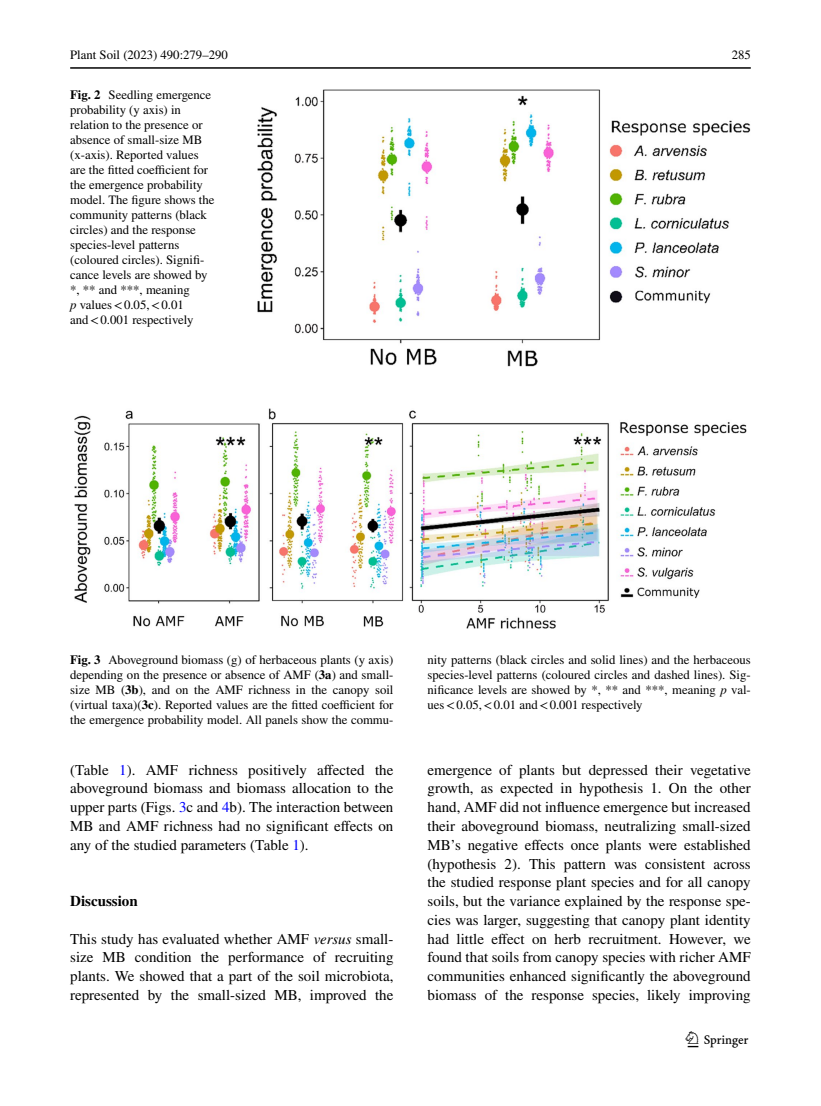
<style>
.page{position:relative;width:821px;height:1106px;background:#fff}
.page>*{position:absolute;margin:0;border:0;box-sizing:border-box;transform-origin:0 0}
.t1{font:22.5px "Springnew Regular 3";color:#000}
.t2{font:15px/18.8px "STIX";color:#000;text-align:justify}
.t3{font:700 15px "STIX";color:#000}
.t4{font:12.75px/15px "STIX";color:#000;text-align:justify}
.s1{font-weight:700}
.s2{font-style:italic}
.s3{color:#00f}
</style>
<div class="page">
<hr style="left:70px;top:67px;width:680px;height:2px;background:#000">
<img style="left:257px;top:89px;width:493px;height:278px">
<img style="left:74px;top:408px;width:672px;height:220px">
<p class="t4" style="left:70px;top:48px;width:159px">Plant Soil (2023) 490:279–290</p>
<p class="t4" style="left:731px;top:49px;width:21px">285</p>
<p class="t4" style="left:70px;top:88px;width:146px;text-align:left"><span class="s1">Fig. 2</span> Seedling emergence probability (y axis) in relation to the presence or absence of small-size MB (x-axis). Reported values are the fitted coefficient for the emergence probability model. The figure shows the community patterns (black circles) and the response species-level patterns (coloured circles). Signifi&shy;cance levels are showed by *, ** and ***, meaning<br><span class="s2">p</span> values&lt;0.05,&lt;0.01 and&lt;0.001 respectively</p>
<p class="t4" style="left:70px;top:653px;width:325px"><span class="s1">Fig. 3</span> Aboveground biomass (g) of herbaceous plants (y axis) depending on the presence or absence of AMF (<span class="s1">3a</span>) and small&shy;size MB (<span class="s1">3b</span>), and on the AMF richness in the canopy soil (virtual taxa)(<span class="s1">3c</span>). Reported values are the fitted coefficient for the emergence probability model. All panels show the commu-</p>
<p class="t4" style="left:427px;top:653px;width:325px">nity patterns (black circles and solid lines) and the herbaceous species-level patterns (coloured circles and dashed lines). Sig&shy;nificance levels are showed by *, ** and ***, meaning <span class="s2">p</span> val&shy;ues&lt;0.05,&lt;0.01 and&lt;0.001 respectively</p>
<p class="t2" style="left:70px;top:761px;width:325px">(Table <span class="s3">1</span>). AMF richness positively affected the aboveground biomass and biomass allocation to the upper parts (Figs. <span class="s3">3</span>c and <span class="s3">4</span>b). The interaction between MB and AMF richness had no significant effects on any of the studied parameters (Table <span class="s3">1</span>).</p>
<p class="t3" style="left:70px;top:892px;width:69px">Discussion</p>
<p class="t2" style="left:70px;top:930px;width:325px">This study has evaluated whether AMF <span class="s2">versus</span> small&shy;size MB condition the performance of recruiting plants. We showed that a part of the soil microbiota, represented by the small-sized MB, improved the</p>
<p class="t2" style="left:427px;top:761px;width:325px">emergence of plants but depressed their vegetative growth, as expected in hypothesis 1. On the other hand, AMF did not influence emergence but increased their aboveground biomass, neutralizing small-sized MB’s negative effects once plants were established (hypothesis 2). This pattern was consistent across the studied response plant species and for all canopy soils, but the variance explained by the response spe&shy;cies was larger, suggesting that canopy plant identity had little effect on herb recruitment. However, we found that soils from canopy species with richer AMF communities enhanced significantly the aboveground biomass of the response species, likely improving</p>
<h1 class="t1" style="left:687px;top:1031px;width:62px">1 3</h1>
</div>
